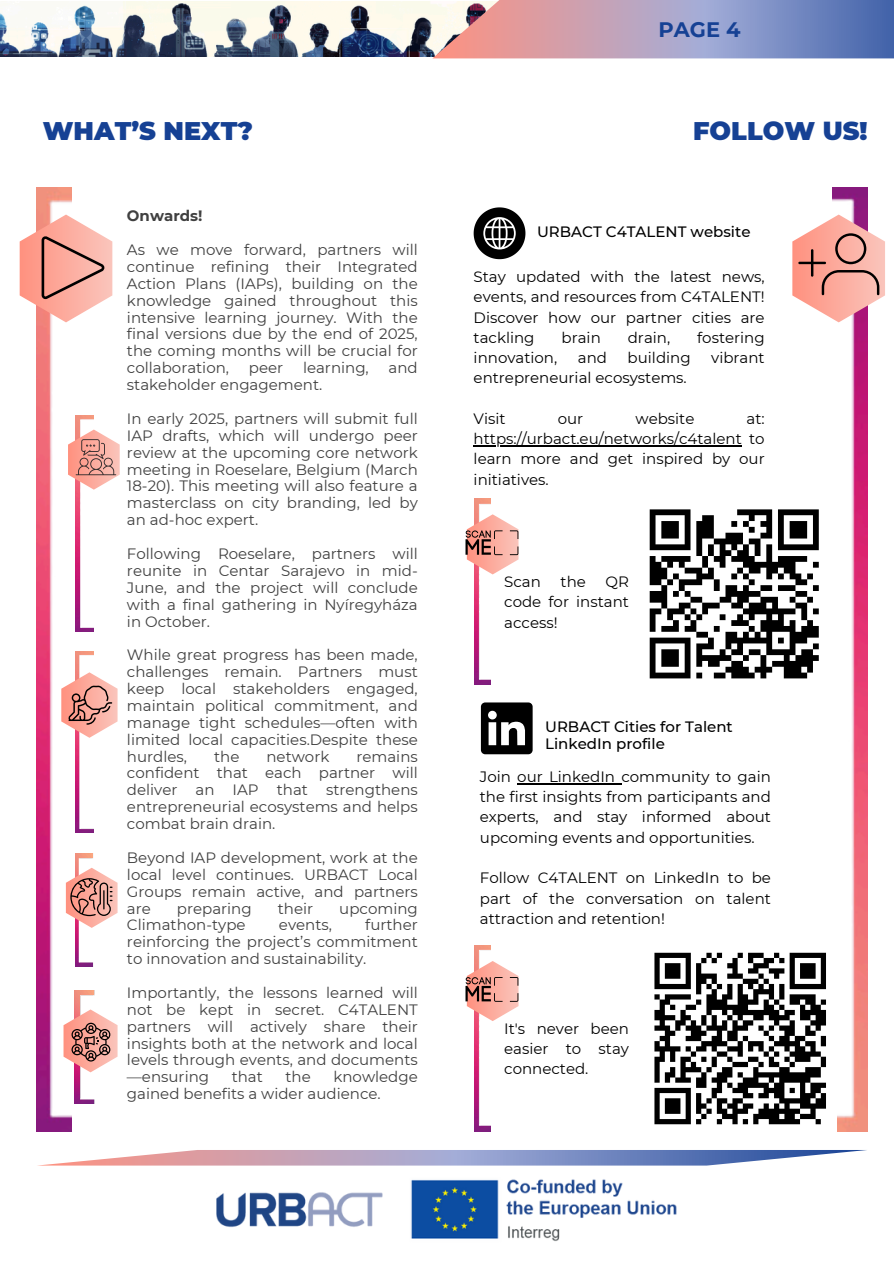
<style>
.page{position:relative;width:894px;height:1264px;background:#fff}
.page>*{position:absolute;margin:0;border:0;box-sizing:border-box;transform-origin:0 0}
.t1{font:900 25.5px "Montserrat";color:#164194}
.t2{font:700 21px "Montserrat";color:#164194}
.t3{font:15px/16.8px "Montserrat";color:#404040;text-align:justify}
.t4{font:15px/20.2px "Montserrat";color:#000;text-align:justify}
.t5{font:500 15px/16.8px "Montserrat";color:#000}
.t6{font:700 15px "Montserrat";color:#404040}
</style>
<div class="page">
<img style="left:216px;top:1179px;width:461px;height:62px">
<img style="left:0;top:2px;width:432px;height:55px">
<svg style="left:432px;top:0;width:461px;height:58px"></svg>
<img style="left:36px;top:188px;width:35px;height:943px">
<img style="left:75px;top:415px;width:18px;height:216px">
<svg style="left:68px;top:429px;width:52px;height:60px"></svg>
<img style="left:832px;top:188px;width:34px;height:943px">
<svg style="left:649px;top:509px;width:170px;height:170px"></svg>
<img style="left:474px;top:499px;width:16px;height:185px">
<svg style="left:465px;top:514px;width:53px;height:60px"></svg>
<img style="left:474px;top:945px;width:16px;height:186px">
<svg style="left:465px;top:961px;width:53px;height:60px"></svg>
<div style="left:644px;top:942px;width:192px;height:192px;background:#fff"></div>
<svg style="left:654px;top:952px;width:172px;height:173px"></svg>
<svg style="left:43px;top:1150px;width:824px;height:15px"></svg>
<svg style="left:481px;top:702px;width:51px;height:52px"></svg>
<svg style="left:473px;top:207px;width:52px;height:52px"></svg>
<svg style="left:20px;top:214px;width:92px;height:108px"></svg>
<svg style="left:792px;top:214px;width:92px;height:108px"></svg>
<img style="left:76px;top:853px;width:17px;height:113px">
<svg style="left:66px;top:867px;width:51px;height:60px"></svg>
<img style="left:75px;top:990px;width:20px;height:113px">
<svg style="left:63px;top:1009px;width:54px;height:63px"></svg>
<hr style="left:473px;top:445px;width:268px;height:1px;background:#000">
<hr style="left:517px;top:783px;width:104px;height:1px;background:#000">
<img style="left:75px;top:651px;width:18px;height:182px">
<svg style="left:61px;top:672px;width:56px;height:65px"></svg>
<p class="t2" style="left:658px;top:16px;width:83px">PAGE 4</p>
<p class="t1" style="left:43px;top:115px;width:211px">WHAT’S NEXT?</p>
<p class="t1" style="left:693px;top:115px;width:176px">FOLLOW US!</p>
<p class="t6" style="left:127px;top:207px;width:77px">Onwards!</p>
<p class="t3" style="left:127px;top:241px;width:292px">As we move forward, partners will continue refining their Integrated Action Plans (IAPs), building on the knowledge gained throughout this intensive learning journey. With the final versions due by the end of 2025, the coming months will be crucial for collaboration,</p>
<p class="t3" style="left:249px;top:359px;width:36px">peer</p>
<p class="t3" style="left:303px;top:359px;width:67px">learning,</p>
<p class="t3" style="left:388px;top:359px;width:31px">and</p>
<p class="t3" style="left:127px;top:376px;width:197px">stakeholder engagement.</p>
<p class="t3" style="left:127px;top:410px;width:292px">In early 2025, partners will submit full IAP drafts, which will undergo peer review at the upcoming core network meeting in Roeselare, Belgium (March 18-20). This meeting will also feature a masterclass on city branding, led by an ad-hoc expert.</p>
<p class="t3" style="left:127px;top:545px;width:292px">Following Roeselare, partners will reunite in Centar Sarajevo in mid-June, and the project will conclude with a final gathering in Nyíregyháza in October.</p>
<h3 class="t3" style="left:127px;top:646px;width:292px">While great progress has been made, challenges remain. Partners must keep local stakeholders engaged, maintain political commitment, and manage tight schedules—often with limited local capacities.Despite these hurdles,</h3>
<h3 class="t3" style="left:127px;top:747px;width:292px;text-indent:229px">remains confident that each partner will deliver an IAP that strengthens entrepreneurial ecosystems and helps combat brain drain.</h3>
<h3 class="t3" style="left:127px;top:849px;width:292px">Beyond IAP development, work at the local level continues. URBACT Local Groups remain active, and partners are</h3>
<h3 class="t3" style="left:214px;top:747px;width:27px">the</h3>
<h3 class="t3" style="left:266px;top:747px;width:64px">network</h3>
<h3 class="t3" style="left:177px;top:899px;width:76px">preparing</h3>
<h3 class="t3" style="left:278px;top:899px;width:37px">their</h3>
<h3 class="t3" style="left:339px;top:899px;width:80px">upcoming</h3>
<h3 class="t3" style="left:127px;top:916px;width:120px">Climathon-type</h3>
<h3 class="t3" style="left:279px;top:916px;width:54px">events,</h3>
<h3 class="t3" style="left:127px;top:916px;width:292px;text-indent:238px">further reinforcing the project’s commitment to innovation and sustainability.</h3>
<p class="t3" style="left:127px;top:984px;width:292px">Importantly, the lessons learned will not be kept in secret. C4TALENT partners will actively share their insights both at the network and local levels through events, and documents —ensuring</p>
<p class="t3" style="left:127px;top:1068px;width:292px;text-indent:206px">knowledge gained benefits a wider audience.</p>
<p class="t3" style="left:232px;top:1068px;width:33px">that</p>
<p class="t3" style="left:285px;top:1068px;width:27px">the</p>
<h1 class="t5" style="left:537px;top:223px;width:215px">URBACT C4TALENT website</h1>
<p class="t4" style="left:473px;top:266px;width:292px">Stay updated with the latest news, events, and resources from C4TALENT!<br>Discover how our partner cities are tackling</p>
<p class="t4" style="left:561px;top:327px;width:41px">brain</p>
<p class="t4" style="left:627px;top:327px;width:44px">drain,</p>
<p class="t4" style="left:697px;top:327px;width:69px">fostering</p>
<p class="t4" style="left:473px;top:347px;width:85px">innovation,</p>
<p class="t4" style="left:577px;top:347px;width:31px">and</p>
<p class="t4" style="left:627px;top:347px;width:64px">building</p>
<p class="t4" style="left:711px;top:347px;width:55px">vibrant</p>
<p class="t4" style="left:473px;top:368px;width:215px">entrepreneurial ecosystems.</p>
<p class="t4" style="left:473px;top:408px;width:33px">Visit</p>
<p class="t4" style="left:557px;top:408px;width:27px">our</p>
<p class="t4" style="left:635px;top:408px;width:60px">website</p>
<p class="t4" style="left:746px;top:408px;width:20px">at:</p>
<p class="t4" style="left:473px;top:428px;width:292px">https://urbact.eu/networks/c4talent to learn more and get inspired by our initiatives.</p>
<h2 class="t4" style="left:504px;top:571px;width:38px">Scan</h2>
<h2 class="t4" style="left:560px;top:571px;width:27px">the</h2>
<h2 class="t4" style="left:504px;top:571px;width:126px;text-indent:101px">QR code for instant access!</h2>
<h1 class="t5" style="left:545px;top:718px;width:189px">URBACT Cities for Talent<br>LinkedIn profile</h1>
<p class="t4" style="left:479px;top:766px;width:292px">Join our LinkedIn community to gain the first insights from participants and experts, and stay informed about upcoming events and opportunities.</p>
<p class="t4" style="left:479px;top:867px;width:292px">Follow C4TALENT on LinkedIn to be part of the conversation on talent attraction and retention!</p>
<p class="t4" style="left:504px;top:1018px;width:126px">It's never been easier to stay connected.</p>
</div>
